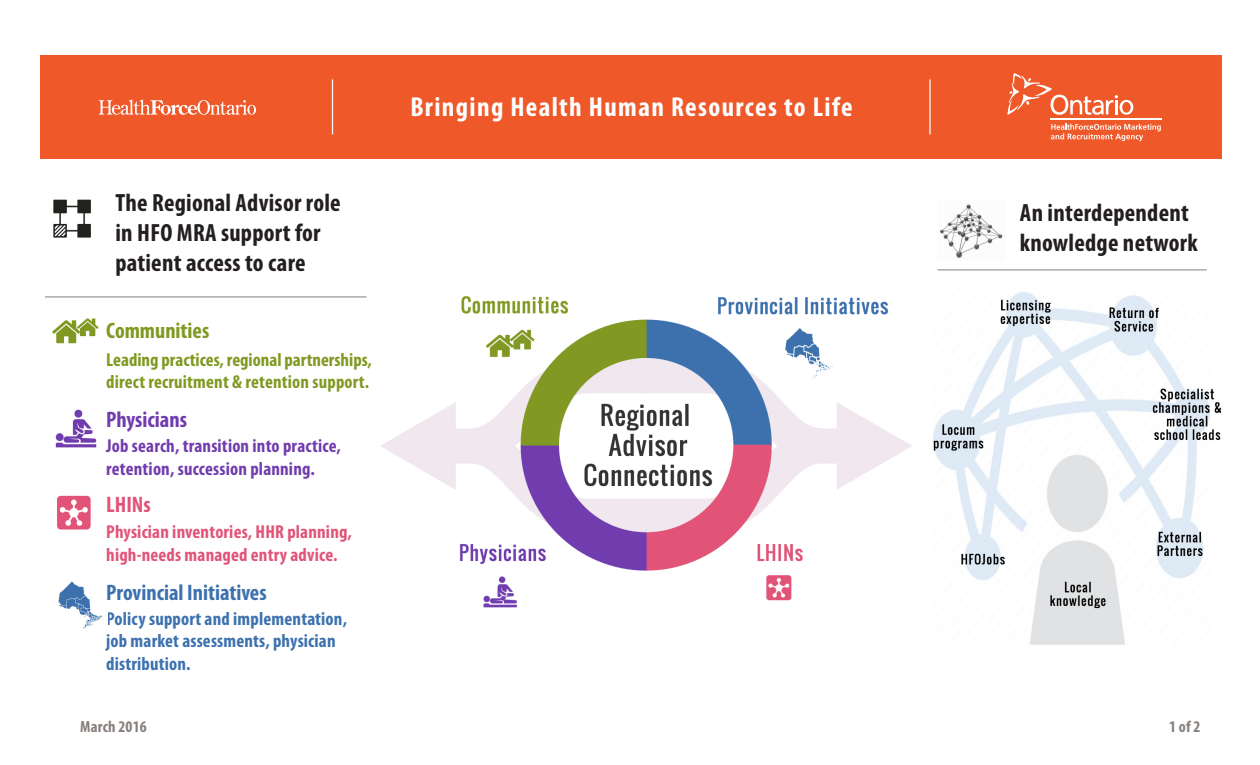
<style>
.page{position:relative;width:1260px;height:765px;background:#fff}
.page>*{position:absolute;margin:0;border:0;box-sizing:border-box;transform-origin:0 0}
.t1{font:700 condensed 27.5px "Myriad Pro";letter-spacing:.05em;color:#fff}
.t2{font:700 condensed 25px/30px "Myriad Pro";letter-spacing:.01em;color:#231f20}
.t3{font:700 condensed 22.5px "Myriad Pro";color:#3c71ae}
.t4{font:700 condensed 22.5px "Myriad Pro";color:#819922}
.t5{font:700 condensed 22.5px "Myriad Pro";color:#713cae}
.t6{font:700 condensed 22.5px "Myriad Pro";color:#e15477}
.t7{font:700 condensed 18.75px/22.5px "Myriad Pro";letter-spacing:.01em;color:#3c71ae}
.t8{font:700 condensed 18.75px/22.5px "Myriad Pro";letter-spacing:.005em;color:#819922}
.t9{font:700 condensed 18.75px/22.5px "Myriad Pro";letter-spacing:.01em;color:#713cae}
.t10{font:700 condensed 18.75px/22.5px "Myriad Pro";letter-spacing:.01em;color:#e15477}
.t11{font:700 condensed 16.25px "Myriad Pro";letter-spacing:.01em;color:#867f7c}
</style>
<div class="page">
<div style="left:41px;top:56px;width:1181px;height:103px;background:#ef5829"></div>
<img style="left:381px;top:296px;width:531px;height:312px">
<svg style="left:1007px;top:73px;width:126px;height:42px"></svg>
<svg style="left:1051px;top:124px;width:110px;height:17px"></svg>
<hr style="left:1050px;top:119px;width:112px;height:1px;background:#fff">
<svg style="left:99px;top:100px;width:157px;height:15px"></svg>
<hr style="left:938px;top:270px;width:269px;height:1px;background:#808285">
<img style="left:933px;top:292px;width:289px;height:353px">
<img style="left:940px;top:204px;width:63px;height:55px">
<hr style="left:332px;top:79px;width:1px;height:55px;background:#fff">
<hr style="left:929px;top:79px;width:2px;height:55px;background:#fff">
<hr style="left:45px;top:297px;width:322px;height:1px;background:#808285">
<img style="left:52px;top:318px;width:47px;height:26px">
<img style="left:58px;top:581px;width:44px;height:48px">
<img style="left:53px;top:199px;width:38px;height:39px">
<img style="left:55px;top:409px;width:42px;height:39px">
<img style="left:57px;top:495px;width:34px;height:35px">
<p class="t2" style="left:116px;top:187px;width:227px">The Regional Advisor role in HFO MRA support for patient access to care</p>
<p class="t4" style="left:106px;top:317px;width:105px">Communities</p>
<p class="t8" style="left:106px;top:348px;width:267px">Leading practices, regional partnerships, direct recruitment &amp; retention support.</p>
<p class="t5" style="left:106px;top:405px;width:82px">Physicians</p>
<p class="t9" style="left:106px;top:434px;width:236px">Job search, transition into practice, retention, succession planning.</p>
<p class="t6" style="left:106px;top:491px;width:46px">LHINs</p>
<p class="t10" style="left:106px;top:521px;width:247px">Physician inventories, HHR planning, high-needs managed entry advice.</p>
<p class="t3" style="left:106px;top:578px;width:162px">Provincial Initiatives</p>
<p class="t7" style="left:106px;top:607px;width:242px">Policy support and implementation, job market assessments, physician distribution.</p>
<p class="t1" style="left:410px;top:89px;width:444px">Bringing Health Human Resources to Life</p>
<p class="t2" style="left:1020px;top:197px;width:179px">An interdependent knowledge network</p>
<p class="t11" style="left:80px;top:717px;width:68px">March 2016</p>
<p class="t11" style="left:1169px;top:717px;width:33px">1 of 2</p>
</div>
